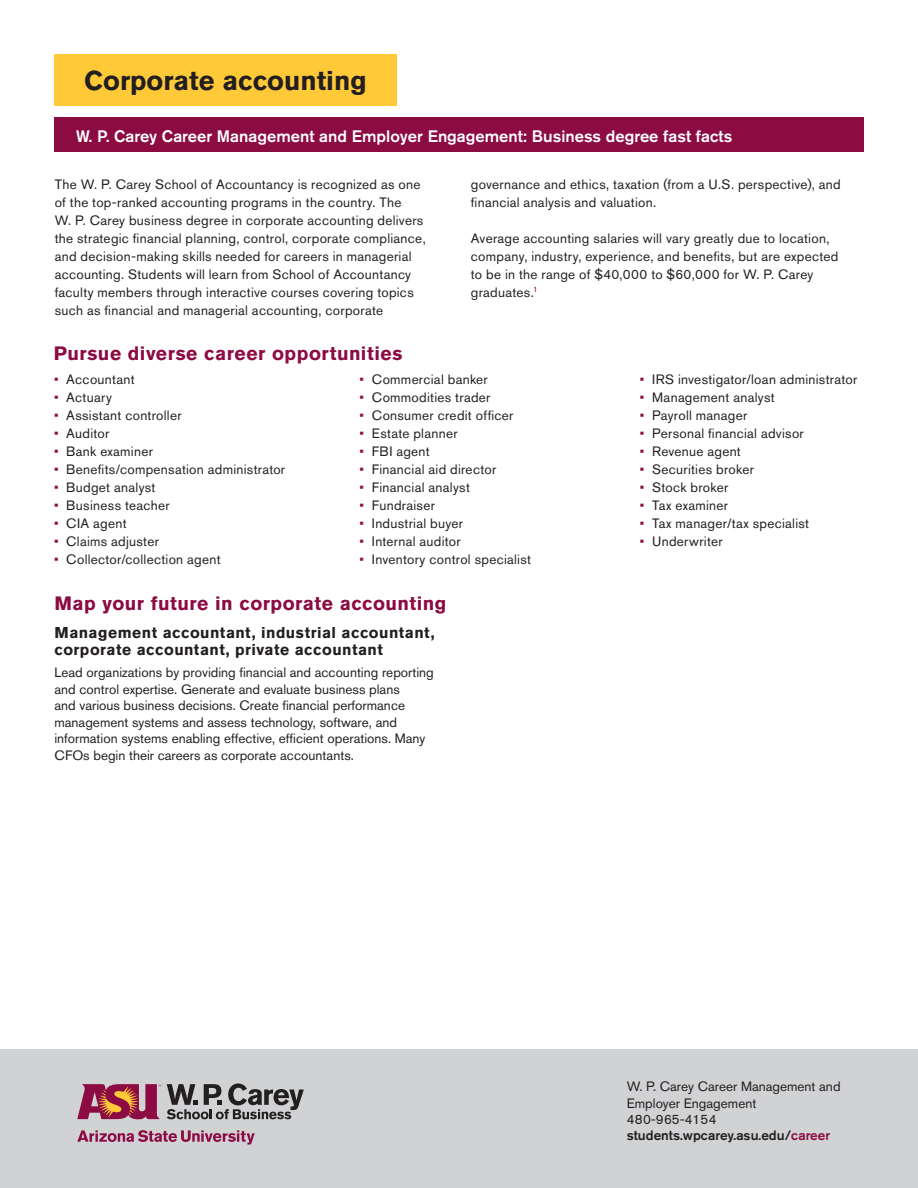
<style>
.page{position:relative;width:918px;height:1188px;background:#fff}
.page>*{position:absolute;margin:0;border:0;box-sizing:border-box;transform-origin:0 0}
.t1{font:700 27px "Akzidenz Grotesk Std";color:#231f20}
.t2{font:700 19.2px "Akzidenz Grotesk Pro";letter-spacing:.025em;color:#8c0b42}
.t3{font:500 16.5px "Akzidenz Grotesk Std";color:#fff}
.t4{font:700 15.6px/17.1px "Akzidenz Grotesk Std";letter-spacing:.03em;color:#231f20}
.t5{font:13.5px/18px "Akzidenz Grotesk Std";letter-spacing:.02em;color:#231f20}
.t6{font:13.5px/16.5px "Akzidenz Grotesk Std";color:#231f20}
.s1{color:#8c0b42}
.s2{font-weight:500}
.s3{font-weight:500;color:#8c0b42}
</style>
<div class="page">
<div style="left:0;top:1049px;width:918px;height:139px;background:#d1d2d4"></div>
<svg style="left:77px;top:1084px;width:84px;height:36px"></svg>
<svg style="left:77px;top:1130px;width:178px;height:15px"></svg>
<svg style="left:167px;top:1083px;width:137px;height:36px"></svg>
<div style="left:54px;top:54px;width:342px;height:52px;background:#ffc938"></div>
<div style="left:54px;top:117px;width:810px;height:35px;background:#8c0b42"></div>
<h1 class="t1" style="left:84px;top:65px;width:284px">Corporate accounting</h1>
<p class="t3" style="left:76px;top:126px;width:658px">W. P. Carey Career Management and Employer Engagement: Business degree fast facts</p>
<p class="t5" style="left:55px;top:175px;width:373px">The W. P. Carey School of Accountancy is recognized as one of the top-ranked accounting programs in the country. The<br>W. P. Carey business degree in corporate accounting delivers the strategic financial planning, control, corporate compliance, and decision-making skills needed for careers in managerial accounting. Students will learn from School of Accountancy faculty members through interactive courses covering topics such as financial and managerial accounting, corporate</p>
<p class="t5" style="left:471px;top:175px;width:371px">governance and ethics, taxation (from a U.S. perspective), and financial analysis and valuation.</p>
<p class="t5" style="left:471px;top:229px;width:369px">Average accounting salaries will vary greatly due to location, company, industry, experience, and benefits, but are expected to be in the range of $40,000 to $60,000 for W. P. Carey graduates.<sup>1</sup></p>
<h2 class="t2" style="left:54px;top:341px;width:350px">Pursue diverse career opportunities</h2>
<p class="t5" style="left:360px;top:370px;width:130px"><span class="s1">•</span> Commercial banker</p>
<p class="t5" style="left:360px;top:388px;width:132px"><span class="s1">•</span> Commodities trader</p>
<p class="t5" style="left:360px;top:406px;width:155px"><span class="s1">•</span> Consumer credit officer</p>
<p class="t5" style="left:360px;top:424px;width:100px"><span class="s1">•</span> Estate planner</p>
<p class="t5" style="left:360px;top:442px;width:72px"><span class="s1">•</span> FBI agent</p>
<p class="t5" style="left:360px;top:460px;width:138px"><span class="s1">•</span> Financial aid director</p>
<p class="t5" style="left:360px;top:478px;width:112px"><span class="s1">•</span> Financial analyst</p>
<p class="t5" style="left:360px;top:496px;width:77px"><span class="s1">•</span> Fundraiser</p>
<p class="t5" style="left:360px;top:514px;width:105px"><span class="s1">•</span> Industrial buyer</p>
<p class="t5" style="left:360px;top:532px;width:103px"><span class="s1">•</span> Internal auditor</p>
<p class="t5" style="left:360px;top:550px;width:173px"><span class="s1">•</span> Inventory control specialist</p>
<p class="t5" style="left:54px;top:370px;width:82px"><span class="s1">•</span> Accountant</p>
<p class="t5" style="left:54px;top:388px;width:59px"><span class="s1">•</span> Actuary</p>
<p class="t5" style="left:54px;top:406px;width:129px"><span class="s1">•</span> Assistant controller</p>
<p class="t5" style="left:54px;top:424px;width:57px"><span class="s1">•</span> Auditor</p>
<p class="t5" style="left:54px;top:442px;width:100px"><span class="s1">•</span> Bank examiner</p>
<p class="t5" style="left:54px;top:460px;width:233px"><span class="s1">•</span> Benefits/compensation administrator</p>
<p class="t5" style="left:54px;top:478px;width:103px"><span class="s1">•</span> Budget analyst</p>
<p class="t5" style="left:54px;top:496px;width:117px"><span class="s1">•</span> Business teacher</p>
<p class="t5" style="left:54px;top:514px;width:74px"><span class="s1">•</span> CIA agent</p>
<p class="t5" style="left:54px;top:532px;width:106px"><span class="s1">•</span> Claims adjuster</p>
<p class="t5" style="left:54px;top:550px;width:168px"><span class="s1">•</span> Collector/collection agent</p>
<h2 class="t2" style="left:54px;top:591px;width:394px">Map your future in corporate accounting</h2>
<p class="t4" style="left:54px;top:624px;width:382px">Management accountant, industrial accountant, corporate accountant, private accountant</p>
<p class="t6" style="left:54px;top:664px;width:381px">Lead organizations by providing financial and accounting reporting and control expertise. Generate and evaluate business plans<br>and various business decisions. Create financial performance management systems and assess technology, software, and information systems enabling effective, efficient operations. Many CFOs begin their careers as corporate accountants.</p>
<p class="t5" style="left:640px;top:370px;width:219px"><span class="s1">•</span> IRS investigator/loan administrator</p>
<p class="t5" style="left:640px;top:388px;width:136px"><span class="s1">•</span> Management analyst</p>
<p class="t5" style="left:640px;top:406px;width:109px"><span class="s1">•</span> Payroll manager</p>
<p class="t5" style="left:640px;top:424px;width:165px"><span class="s1">•</span> Personal financial advisor</p>
<p class="t5" style="left:640px;top:442px;width:102px"><span class="s1">•</span> Revenue agent</p>
<p class="t5" style="left:640px;top:460px;width:116px"><span class="s1">•</span> Securities broker</p>
<p class="t5" style="left:640px;top:478px;width:90px"><span class="s1">•</span> Stock broker</p>
<p class="t5" style="left:640px;top:496px;width:90px"><span class="s1">•</span> Tax examiner</p>
<p class="t5" style="left:640px;top:514px;width:171px"><span class="s1">•</span> Tax manager/tax specialist</p>
<p class="t5" style="left:640px;top:532px;width:84px"><span class="s1">•</span> Underwriter</p>
<p class="t6" style="left:627px;top:1079px;width:215px">W. P. Carey Career Management and<br>Employer Engagement<br>480-965-4154 <span class="s2">students.wpcarey.asu.edu/</span><span class="s3">career</span></p>
</div>
